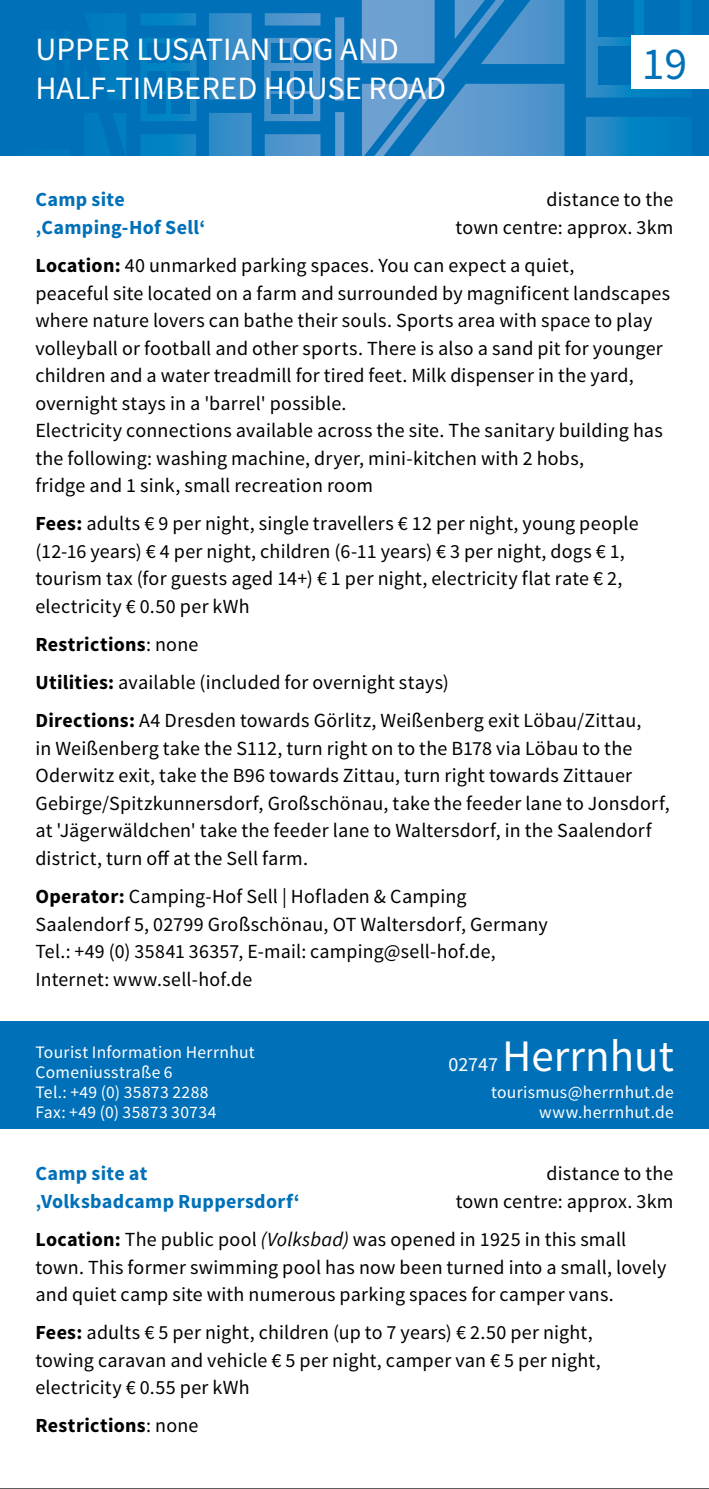
<style>
.page{position:relative;width:709px;height:1489px;background:#fff}
.page>*{position:absolute;margin:0;border:0;box-sizing:border-box;transform-origin:0 0}
.t1{font:45.75px "Source Sans Pro";color:#0070b8}
.t2{font:45px "Source Sans Pro";color:#fff}
.t3{font:32.5px/39px "Source Sans Pro";color:#fff}
.t4{font:20px/27.5px "Source Sans Pro";letter-spacing:.01em;color:#000}
.t5{font:700 20px "Source Sans Pro";letter-spacing:.015em;color:#0070b8}
.t6{font:700 20px "Source Sans Pro";letter-spacing:.015em;color:#000}
.t7{font:20px "Source Sans Pro";color:#fff}
.t8{font:17.5px/20px "Source Sans Pro";letter-spacing:.025em;color:#fff;text-align:right}
.s1{font-weight:700}
.s2{font-style:italic}
.s3{font-weight:400}
</style>
<div class="page">
<svg style="left:0;top:0;width:360px;height:156px;background:#0f7abd"></svg>
<svg style="left:360px;top:0;width:348px;height:156px;background:#2c85c3"></svg>
<div style="left:171px;top:95px;width:19px;height:19px;background:#0070b8"></div>
<div style="left:271px;top:95px;width:19px;height:19px;background:#0070b8"></div>
<div style="left:171px;top:71px;width:19px;height:19px;background:#0070b8"></div>
<div style="left:147px;top:43px;width:18px;height:20px;background:#0070b8"></div>
<div style="left:147px;top:71px;width:18px;height:19px;background:#0070b8"></div>
<div style="left:147px;top:95px;width:18px;height:19px;background:#0070b8"></div>
<div style="left:271px;top:71px;width:19px;height:19px;background:#0070b8"></div>
<div style="left:294px;top:95px;width:19px;height:19px;background:#0070b8"></div>
<div style="left:271px;top:43px;width:19px;height:20px;background:#0070b8"></div>
<div style="left:294px;top:43px;width:19px;height:20px;background:#0070b8"></div>
<div style="left:294px;top:71px;width:19px;height:19px;background:#0070b8"></div>
<div style="left:171px;top:43px;width:19px;height:20px;background:#0070b8"></div>
<div style="left:631px;top:35px;width:78px;height:54px;background:#fff"></div>
<div style="left:0;top:1020px;width:709px;height:108px;background:#0070b8"></div>
<hr style="left:0;top:1488px;width:709px;height:1px;background:#000">
<h3 class="t3" style="left:35px;top:30px;width:412px">UPPER LUSATIAN LOG AND<br>HALF-TIMBERED HOUSE ROAD</h3>
<h1 class="t1" style="left:641px;top:36px;width:47px">19</h1>
<p class="t5" style="left:35px;top:187px;width:91px">Camp site</p>
<p class="t4" style="left:546px;top:186px;width:128px">distance to the</p>
<p class="t5" style="left:35px;top:214px;width:171px">‚Camping-Hof Sell‘</p>
<p class="t4" style="left:35px;top:208px;width:639px;line-height:38.2px;text-indent:420px">town centre: approx. 3km<br><span class="s1">Location:</span> 40 unmarked parking spaces. You can expect a quiet,</p>
<p class="t4" style="left:35px;top:279px;width:636px">peaceful site located on a farm and surrounded by magnificent landscapes where nature lovers can bathe their souls. Sports area with space to play volleyball or football and other sports. There is also a sand pit for younger children and a water treadmill for tired feet. M ilk dispenser in the yard, overnight stays in a 'barrel' possible.<br>Electricity connections available across the site. The sanitary building has the following: washing machine, dryer, mini-kitchen with 2 hobs,<br>fridge and 1 sink, small recreation room</p>
<p class="t4" style="left:35px;top:510px;width:604px"><span class="s1">Fees:</span> adults € 9 per night, single travellers € 12 per night, young people (12-16 years) € 4 per night, children (6-11 years) € 3 per night, dogs € 1, tourism tax (for guests aged 14+) € 1 per night, electricity flat rate € 2, electricity € 0.50 per kWh</p>
<p class="t4" style="left:35px;top:625px;width:607px;line-height:38.2px"><span class="s1">Restrictions</span>: none<br><span class="s1">Utilities:</span> available (included for overnight stays)<br><span class="s1">Directions:</span> A4 Dresden towards Görlitz, Weißenberg exit Löbau/Zittau,</p>
<p class="t4" style="left:35px;top:734px;width:636px">in Weißenberg take the S112, turn right on to the B178 via Löbau to the Oderwitz exit, take the B96 towards Zittau, turn right towards Zittauer Gebirge/Spitzkunnersdorf, Großschönau, take the feeder lane to Jonsdorf, at 'Jägerwäldchen' take the feeder lane to Waltersdorf, in the Saalendorf district, turn off at the Sell farm.</p>
<p class="t4" style="left:35px;top:883px;width:514px"><span class="s1">Operator:</span> Camping-Hof Sell | Hofladen &amp; Camping Saalendorf 5, 02799 Großschönau, OT Waltersdorf, Germany Tel.: +49 (0) 35841 36357, E-mail: camping@sell-hof.de,<br>I nternet: www.sell-hof.de</p>
<p class="t8" style="left:35px;top:1042px;width:221px;text-align:left">Tourist I nformation H errnhut<br>Comeniusstraße 6<br>Tel.: +49 (0) 35873 2288<br>Fax: +49 (0) 35873 30734</p>
<h2 class="t2" style="left:502px;top:1028px;width:173px">Herrnhut</h2>
<p class="t8" style="left:491px;top:1082px;width:184px">tourismus@herrnhut.de www.herrnhut.de</p>
<p class="t7" style="left:448px;top:1051px;width:51px">02747</p>
<p class="t5" style="left:35px;top:1160px;width:113px">Camp site at</p>
<p class="t4" style="left:546px;top:1160px;width:128px">distance to the</p>
<p class="t5" style="left:35px;top:1188px;width:266px">‚Volksbadcamp Ruppersdorf‘</p>
<p class="t4" style="left:35px;top:1182px;width:639px;line-height:38.2px;text-indent:420px">town centre: approx. 3km<br><span class="s1">Location:</span> The public pool <span class="s2">(Volksbad)</span> was opened in 1925 in this small</p>
<p class="t4" style="left:35px;top:1253px;width:632px">town. This former swimming pool has now been turned into a small, lovely and quiet camp site with numerous parking spaces for camper vans.</p>
<p class="t4" style="left:35px;top:1318px;width:566px"><span class="s1">Fees:</span> adults € 5 per night, children (up to 7 years) € 2.50 per night, towing caravan and vehicle € 5 per night, camper van € 5 per night, electricity € 0.55 per kWh</p>
<p class="t6" style="left:35px;top:1412px;width:165px">Restrictions<span class="s3">: none</span></p>
</div>
